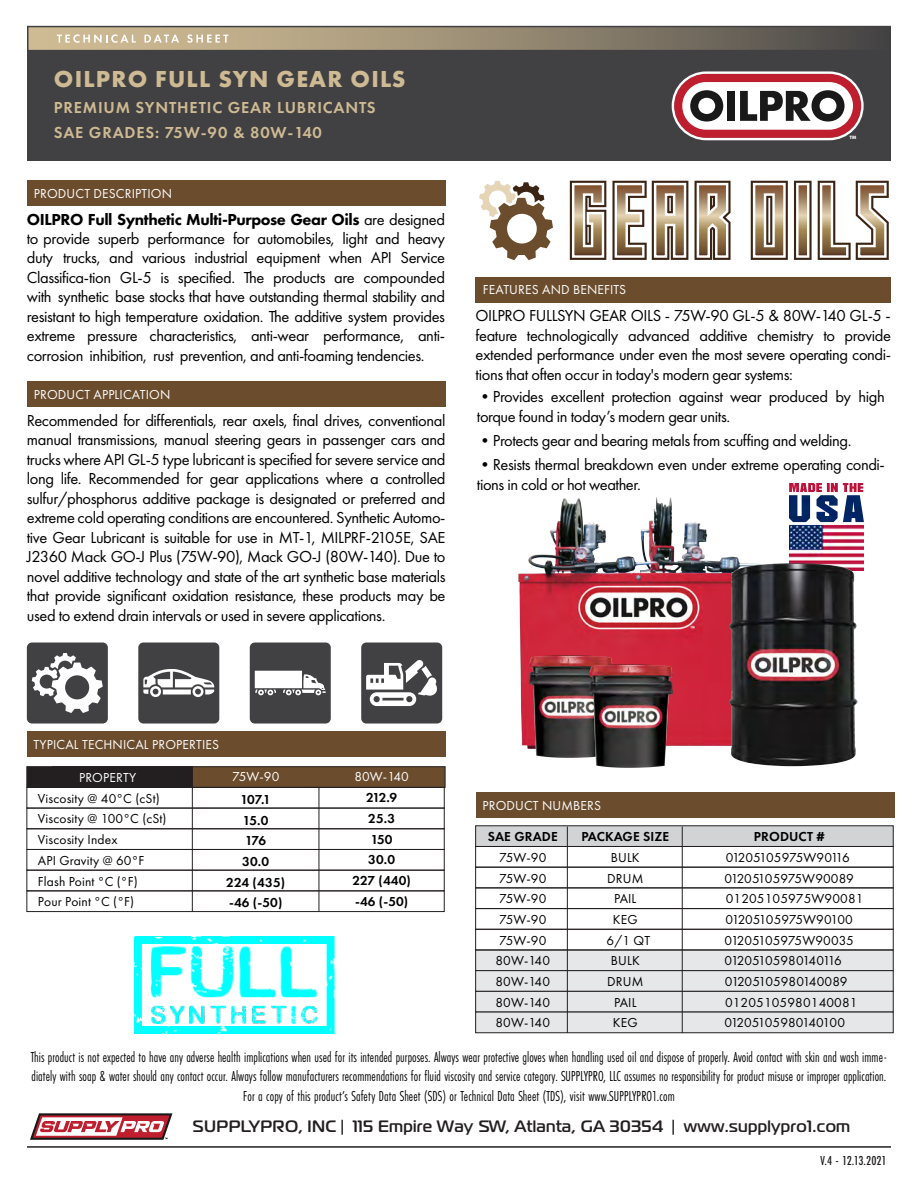
<style>
.page{position:relative;width:918px;height:1188px;background:#fff}
.page>*{position:absolute;margin:0;border:0;box-sizing:border-box;transform-origin:0 0}
.t1{font:700 24px "Futura PT";letter-spacing:.05em;color:#ceba93}
.t2{font:16.5px/19.5px "Futura PT";letter-spacing:-.025em;color:#000;text-align:justify}
.t3{font:500 16.5px "Magistral";letter-spacing:.02em;color:#231f20}
.t4{font:600 16.5px/25.5px "Futura PT";letter-spacing:.05em;color:#ceba93}
.t5{font:15px/19.5px "Futura PT Cond";letter-spacing:.005em;color:#000;text-align:center;scale:.92 1}
.t6{font:13.5px/20.7px "Futura PT";letter-spacing:.01em;color:#000}
.t7{font:13.5px "Futura PT";letter-spacing:.01em;color:#fff}
.t8{font:600 13.5px/20.7px "Futura PT";letter-spacing:.01em;color:#000;text-align:center}
.t9{font:500 13.5px "Futura PT Cond";letter-spacing:-.025em;color:#231f20}
.t10{font:900 4.8px "Myriad Pro";color:#fff}
.s1{font-weight:800}
</style>
<div class="page">
<div style="left:27px;top:26px;width:864px;height:135px;background:#414042"></div>
<div style="left:27px;top:180px;width:419px;height:26px;background:#6b4c2d"></div>
<svg style="left:28px;top:27px;width:826px;height:23px;background:#9b8e77"></svg>
<svg style="left:672px;top:71px;width:192px;height:69px;background:#af868a"></svg>
<svg style="left:30px;top:1113px;width:142px;height:27px"></svg>
<hr style="left:27px;top:1146px;width:864px;height:2px;background:#231f20">
<svg style="left:570px;top:181px;width:36px;height:79px"></svg>
<svg style="left:612px;top:181px;width:76px;height:79px"></svg>
<svg style="left:695px;top:181px;width:36px;height:79px"></svg>
<svg style="left:751px;top:181px;width:37px;height:79px"></svg>
<svg style="left:794px;top:181px;width:18px;height:79px"></svg>
<div style="left:796px;top:183px;width:13px;height:75px;border:2px solid #fff"></div>
<svg style="left:818px;top:181px;width:71px;height:79px"></svg>
<svg style="left:479px;top:181px;width:74px;height:79px"></svg>
<div style="left:27px;top:381px;width:419px;height:26px;background:#6b4c2d"></div>
<div style="left:27px;top:643px;width:81px;height:81px;background:#414042;border-radius:5px"></div>
<svg style="left:32px;top:653px;width:71px;height:60px"></svg>
<div style="left:138px;top:643px;width:81px;height:81px;background:#414042;border-radius:5px"></div>
<svg style="left:143px;top:669px;width:71px;height:28px"></svg>
<div style="left:250px;top:643px;width:81px;height:81px;background:#414042;border-radius:5px"></div>
<svg style="left:255px;top:671px;width:71px;height:24px"></svg>
<div style="left:361px;top:643px;width:81px;height:81px;background:#414042;border-radius:5px"></div>
<svg style="left:366px;top:660px;width:71px;height:46px"></svg>
<div style="left:27px;top:732px;width:419px;height:25px;background:#6b4c2d"></div>
<div style="left:52px;top:766px;width:393px;height:22px;background:#6b4c2d;border:1px solid #231f20"></div>
<div style="left:26px;top:787px;width:419px;height:21px;border:1px solid #231f20"></div>
<div style="left:26px;top:808px;width:419px;height:21px;border:1px solid #231f20"></div>
<div style="left:26px;top:828px;width:419px;height:22px;border:1px solid #231f20"></div>
<div style="left:26px;top:849px;width:419px;height:22px;border:1px solid #231f20"></div>
<div style="left:26px;top:870px;width:419px;height:21px;border:1px solid #231f20"></div>
<div style="left:26px;top:890px;width:419px;height:22px;border:1px solid #231f20"></div>
<div style="left:26px;top:766px;width:167px;height:22px;background:#231f20"></div>
<hr style="left:192px;top:784px;width:1px;height:127px;background:#231f20">
<hr style="left:319px;top:787px;width:1px;height:125px;background:#231f20">
<div style="left:476px;top:277px;width:415px;height:26px;background:#6b4c2d"></div>
<img style="left:790px;top:483px;width:73px;height:88px">
<img style="left:134px;top:936px;width:201px;height:97px">
<div style="left:475px;top:950px;width:419px;height:21px;background:#e6e7e8;border:1px solid #231f20"></div>
<div style="left:475px;top:970px;width:419px;height:22px;background:#e6e7e8;border:1px solid #231f20"></div>
<div style="left:475px;top:991px;width:419px;height:21px;background:#e6e7e8;border:1px solid #231f20"></div>
<div style="left:475px;top:1012px;width:419px;height:21px;background:#e6e7e8;border:1px solid #231f20"></div>
<div style="left:476px;top:792px;width:418px;height:26px;background:#6b4c2d"></div>
<div style="left:475px;top:825px;width:419px;height:22px;background:#d1d3d4"></div>
<div style="left:475px;top:846px;width:419px;height:22px;border:1px solid #231f20"></div>
<div style="left:475px;top:867px;width:419px;height:21px;border:1px solid #231f20"></div>
<hr style="left:567px;top:827px;width:1px;height:206px;background:#231f20">
<hr style="left:682px;top:827px;width:1px;height:206px;background:#231f20">
<div style="left:475px;top:908px;width:419px;height:22px;border:1px solid #231f20"></div>
<div style="left:475px;top:929px;width:419px;height:21px;border:1px solid #231f20"></div>
<img style="left:518px;top:498px;width:221px;height:251px">
<img style="left:726px;top:561px;width:135px;height:206px">
<img style="left:528px;top:655px;width:85px;height:103px">
<img style="left:588px;top:665px;width:85px;height:103px">
<h1 class="t1" style="left:54px;top:64px;width:353px">OILPRO FULL SYN GEAR OILS</h1>
<p class="t4" style="left:54px;top:94px;width:323px">PREMIUM SYNTHETIC GEAR LUBRICANTS<br>SAE GRADES: 75W-90 &amp; 80W-140</p>
<p class="t7" style="left:34px;top:185px;width:140px">PRODUCT DESCRIPTION</p>
<p class="t2" style="left:27px;top:209px;width:420px"><span class="s1">OILPRO Full Synthetic Multi-Purpose Gear Oils</span> are designed to provide superb performance for automobiles, light and heavy duty trucks, and various industrial equipment when API Service Classifica-tion GL-5 is specified. The products are compounded with synthetic base stocks that have outstanding thermal stability and resistant to high temperature oxidation. The additive system provides extreme pressure characteristics, anti-wear performance, anti&shy;corrosion inhibition, rust prevention, and anti-foaming tendencies.</p>
<p class="t7" style="left:34px;top:387px;width:138px">PRODUCT APPLICATION</p>
<p class="t2" style="left:27px;top:410px;width:420px">Recommended for differentials, rear axels, final drives, conventional manual transmissions, manual steering gears in passenger cars and trucks where API GL-5 type lubricant is specified for severe service and long life. Recommended for gear applications where a controlled sulfur/phosphorus additive package is designated or preferred and extreme cold operating conditions are encountered. Synthetic Automo&shy;tive Gear Lubricant is suitable for use in MT-1, MILPRF-2105E, SAE J2360 Mack GO-J Plus (75W-90), Mack GO-J (80W-140). Due to novel additive technology and state of the art synthetic base materials that provide significant oxidation resistance, these products may be used to extend drain intervals or used in severe applications.</p>
<p class="t10" style="left:850px;top:134px;width:8px">TM</p>
<p class="t7" style="left:483px;top:282px;width:145px">FEATURES AND BENEFITS</p>
<p class="t2" style="left:476px;top:306px;width:417px">OILPRO FULLSYN GEAR OILS - 75W-90 GL-5 &amp; 80W-140 GL-5 - feature technologically advanced additive chemistry to provide extended performance under even the most severe operating condi&shy;tions that often occur in today's modern gear systems:</p>
<p class="t2" style="left:477px;top:387px;width:409px">•Provides excellent protection against wear produced by high torque found in today’s modern gear units.</p>
<p class="t2" style="left:477px;top:431px;width:376px">•Protects gear and bearing metals from scuffing and welding.</p>
<p class="t2" style="left:477px;top:455px;width:409px">•Resists thermal breakdown even under extreme operating condi&shy;tions in cold or hot weather.</p>
<p class="t7" style="left:33px;top:736px;width:187px">TYPICAL TECHNICAL PROPERTIES</p>
<p class="t7" style="left:79px;top:769px;width:59px">PROPERTY</p>
<p class="t7" style="left:232px;top:769px;width:49px">75W-90</p>
<p class="t7" style="left:354px;top:769px;width:56px">80W-140</p>
<p class="t6" style="left:38px;top:788px;width:130px">Viscosity @ 40°C (cSt)<br>Viscosity @ 100°C (cSt)<br>Viscosity Index<br>API Gravity @ 60°F<br>Flash Point °C (°F)<br>Pour Point °C (°F)</p>
<p class="t8" style="left:352px;top:787px;width:60px">212.9<br>25.3<br>150<br>30.0<br>227 (440) -46 (-50)</p>
<p class="t8" style="left:226px;top:789px;width:60px">107.1<br>15.0<br>176<br>30.0<br>224 (435) -46 (-50)</p>
<p class="t7" style="left:483px;top:798px;width:120px">PRODUCT NUMBERS</p>
<p class="t8" style="left:488px;top:826px;width:71px">SAE GRADE</p>
<p class="t6" style="left:496px;top:847px;width:56px">75W-90<br>75W-90<br>75W-90<br>75W-90<br>75W-90<br>80W-140<br>80W-140<br>80W-140<br>80W-140</p>
<p class="t8" style="left:581px;top:826px;width:89px">PACKAGE SIZE</p>
<p class="t6" style="left:607px;top:847px;width:45px;text-align:center">BULK<br>DRUM<br>PAIL<br>KEG<br>6/1 QT<br>BULK<br>DRUM<br>PAIL<br>KEG</p>
<p class="t8" style="left:754px;top:826px;width:72px">PRODUCT #</p>
<p class="t6" style="left:724px;top:847px;width:141px">01205105975W90116<br>01205105975W90089<br>01205105975W90081<br>01205105975W90100<br>01205105975W90035<br>01205105980140116<br>01205105980140089<br>01205105980140081<br>01205105980140100</p>
<p class="t5" style="left:31px;top:1047px;width:932px">This product is not expected to have any adverse health implications when used for its intended purposes. Always wear protective gloves when handling used oil and dispose of properly. Avoid contact with skin and wash imme&shy;diately with soap &amp; water should any contact occur. Always follow manufacturers recommendations for fluid viscosity and service category. SUPPLYPRO, LLC assumes no responsibility for product misuse or improper application.<br>For a copy of this product’s Safety Data Sheet (SDS) or Technical Data Sheet (TDS), visit www.SUPPLYPRO1.com</p>
<p class="t3" style="left:193px;top:1116px;width:659px">SUPPLYPRO, INC | 115 Empire Way SW, Atlanta, GA 30354 | www.supplypro1.com</p>
<p class="t9" style="left:820px;top:1153px;width:68px">V.4 - 12.13.2021</p>
</div>
